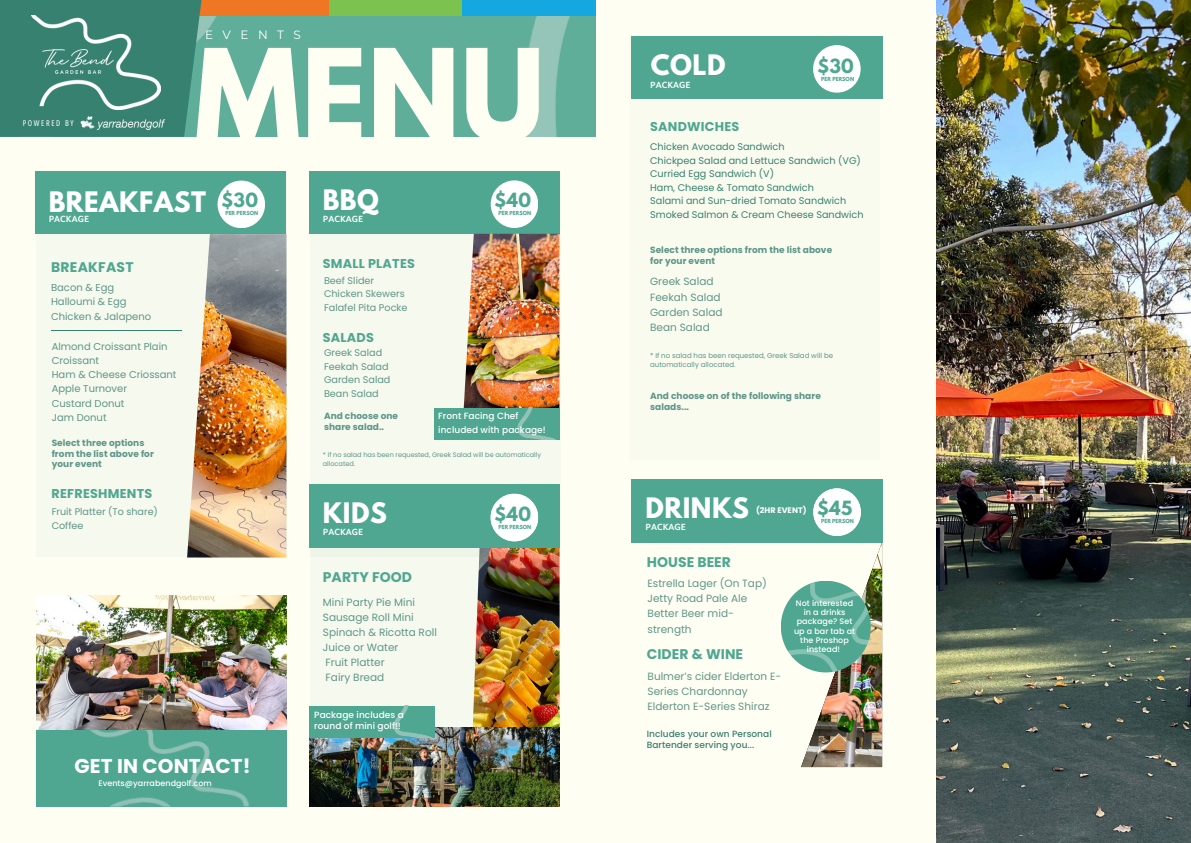
<style>
.page{position:relative;width:1191px;height:843px;background:#fff}
.page>*{position:absolute;margin:0;border:0;box-sizing:border-box;transform-origin:0 0}
.t1{font:700 112.4px "League Spartan";color:#fffef2}
.t2{font:700 25px "League Spartan";letter-spacing:.02em;color:#fff}
.t3{font:700 20px "Poppins";letter-spacing:.005em;color:#fff}
.t4{font:700 17.3px "League Spartan";letter-spacing:.02em;color:#4fa791}
.t5{font:700 14px "Poppins";letter-spacing:.005em;color:#4fa791}
.t6{font:700 13.9px "Poppins";letter-spacing:.02em;color:#4fa791}
.t7{font:700 12.8px "Poppins";letter-spacing:.02em;color:#4fa791}
.t8{font:12px "Montserrat";letter-spacing:.79em;color:#fff}
.t9{font:10.5px/15px "Poppins";color:#5e9689}
.t10{font:10px/14.2px "Poppins";color:#5e9689}
.t11{font:9.6px/13.5px "Poppins";color:#378170}
.t12{font:9.6px/13.5px "Poppins";color:#5e9689}
.t13{font:700 9px/10.5px "Poppins";letter-spacing:.005em;color:#5e9689}
.t14{font:500 9px/13.5px "Poppins";letter-spacing:.005em;color:#fff}
.t15{font:500 9px/10.5px "Poppins";letter-spacing:.005em;color:#378170}
.t16{font:700 9px "Camphor Std";letter-spacing:.005em;color:#fff}
.t17{font:500 8px/9.3px "Poppins";letter-spacing:.005em;color:#fff;text-align:center}
.t18{font:700 8px "Poppins";letter-spacing:.005em;color:#fff}
.t19{font:8px "Open Sans Condensed";letter-spacing:.205em;color:#fff}
.t20{font:7px/9.3px "Poppins";color:#5e9689}
.t21{font:6.5px/9.3px "Poppins";color:#5e9689}
.t22{font:700 5px "League Spartan";letter-spacing:.005em;color:#4fa791}
</style>
<div class="page">
<div style="left:0;top:0;width:1190px;height:842px;background:#fffef2"></div>
<div style="left:36px;top:171px;width:250px;height:385px;background:#f6f9ed"></div>
<div style="left:629px;top:38px;width:250px;height:422px;background:#fafbef"></div>
<img style="left:201px;top:16px;width:394px;height:121px">
<div style="left:182px;top:0;width:147px;height:16px;background:#ef7724"></div>
<svg style="left:0;top:0;width:201px;height:137px"></svg>
<img style="left:31px;top:16px;width:129px;height:94px">
<div style="left:35px;top:171px;width:251px;height:63px;background:#4fa791"></div>
<div style="left:310px;top:171px;width:250px;height:386px;background:#f6f9ed"></div>
<div style="left:310px;top:486px;width:208px;height:320px;background:#f6f9ed"></div>
<div style="left:309px;top:171px;width:251px;height:63px;background:#4fa791"></div>
<div style="left:36px;top:728px;width:250px;height:78px;background:#4fa791"></div>
<img style="left:81px;top:729px;width:169px;height:77px">
<img style="left:187px;top:234px;width:99px;height:323px">
<img style="left:469px;top:547px;width:90px;height:180px">
<img style="left:463px;top:234px;width:96px;height:174px">
<div style="left:329px;top:0;width:133px;height:16px;background:#7bc24e"></div>
<div style="left:462px;top:0;width:133px;height:16px;background:#15a7e0"></div>
<img style="left:94px;top:116px;width:73px;height:15px">
<img style="left:80px;top:114px;width:15px;height:16px">
<div style="left:217px;top:180px;width:48px;height:48px;background:#fff;border-radius:50%"></div>
<div style="left:309px;top:484px;width:250px;height:63px;background:#4fa791"></div>
<div style="left:631px;top:479px;width:251px;height:63px;background:#4fa791"></div>
<div style="left:813px;top:488px;width:47px;height:48px;background:#fff;border-radius:50%"></div>
<div style="left:490px;top:180px;width:48px;height:48px;background:#fff;border-radius:50%"></div>
<div style="left:631px;top:36px;width:251px;height:63px;background:#4fa791"></div>
<div style="left:813px;top:45px;width:47px;height:48px;background:#fff;border-radius:50%"></div>
<div style="left:434px;top:408px;width:125px;height:31px;background:#4fa791"></div>
<img style="left:801px;top:542px;width:81px;height:224px">
<img style="left:780px;top:581px;width:90px;height:91px;border-radius:50%">
<img style="left:309px;top:727px;width:250px;height:79px">
<img style="left:309px;top:705px;width:125px;height:32px">
<img style="left:36px;top:595px;width:250px;height:134px">
<hr style="left:52px;top:330px;width:130px;height:1px;background:#378170">
<div style="left:490px;top:493px;width:48px;height:48px;background:#fff;border-radius:50%"></div>
<img style="left:936px;top:0;width:254px;height:842px">
<p class="t19" style="left:23px;top:118px;width:52px">POWERED BY</p>
<p class="t8" style="left:205px;top:27px;width:97px">EVENTS</p>
<h1 class="t1" style="left:194px;top:7px;width:351px">MENU</h1>
<h2 class="t2" style="left:49px;top:182px;width:159px">BREAKFAST</h2>
<h2 class="t2" style="left:323px;top:180px;width:57px">BBQ</h2>
<h3 class="t4" style="left:221px;top:187px;width:38px">$30</h3>
<h3 class="t4" style="left:494px;top:187px;width:38px">$40</h3>
<p class="t22" style="left:225px;top:209px;width:34px">PER PERSON</p>
<p class="t22" style="left:498px;top:209px;width:34px">PER PERSON</p>
<p class="t16" style="left:49px;top:213px;width:42px">PACKAGE</p>
<p class="t16" style="left:323px;top:213px;width:42px">PACKAGE</p>
<h3 class="t6" style="left:51px;top:259px;width:84px">BREAKFAST</h3>
<p class="t7" style="left:323px;top:256px;width:94px">SMALL PLATES</p>
<p class="t10" style="left:51px;top:280px;width:102px">Bacon &amp; Egg<br>Halloumi &amp; Egg<br>Chicken &amp; Jalapeno</p>
<p class="t12" style="left:324px;top:273px;width:85px">Beef Slider<br>Chicken Skewers<br>Falafel Pita Pocke</p>
<p class="t12" style="left:324px;top:346px;width:68px">Greek Salad<br>Feekah Salad<br>Garden Salad<br>Bean Salad</p>
<p class="t7" style="left:323px;top:330px;width:53px">SALADS</p>
<p class="t10" style="left:52px;top:339px;width:126px">Almond Croissant Plain<br>Croissant<br>Ham &amp; Cheese Criossant<br>Apple Turnover<br>Custard Donut<br>Jam Donut</p>
<p class="t13" style="left:324px;top:410px;width:76px">And choose one share salad..</p>
<p class="t14" style="left:438px;top:409px;width:109px">Front Facing Chef included with package!</p>
<p class="t13" style="left:52px;top:438px;width:104px">Select three options from the list above for your event</p>
<p class="t7" style="left:52px;top:486px;width:102px">REFRESHMENTS</p>
<p class="t12" style="left:52px;top:505px;width:108px">Fruit Platter (To share)<br>Coffee</p>
<h3 class="t3" style="left:74px;top:753px;width:178px">GET IN CONTACT!</h3>
<p class="t17" style="left:98px;top:777px;width:115px">Events@yarrabendgolf.com</p>
<p class="t21" style="left:323px;top:450px;width:220px">* If no salad has been requested, Greek Salad will be automatically allocated.</p>
<h2 class="t2" style="left:323px;top:493px;width:65px">KIDS</h2>
<h3 class="t4" style="left:494px;top:500px;width:38px">$40</h3>
<p class="t16" style="left:323px;top:526px;width:42px">PACKAGE</p>
<p class="t22" style="left:498px;top:522px;width:34px">PER PERSON</p>
<h3 class="t5" style="left:323px;top:569px;width:91px">PARTY FOOD</h3>
<p class="t9" style="left:323px;top:594px;width:115px">Mini Party Pie Mini<br>Sausage Roll Mini<br>Spinach &amp; Ricotta Roll<br>Juice or Water<br>Fruit Platter<br>Fairy Bread</p>
<p class="t14" style="left:314px;top:709px;width:91px;line-height:10.5px">Package includes a round of mini golf!!</p>
<h2 class="t2" style="left:651px;top:45px;width:76px">COLD</h2>
<p class="t16" style="left:650px;top:79px;width:42px">PACKAGE</p>
<p class="t7" style="left:650px;top:119px;width:91px">SANDWICHES</p>
<h3 class="t4" style="left:817px;top:53px;width:38px">$30</h3>
<p class="t22" style="left:821px;top:75px;width:34px">PER PERSON</p>
<p class="t11" style="left:650px;top:140px;width:215px">Chicken Avocado Sandwich<br>Chickpea Salad and Lettuce Sandwich (VG)<br>Curried Egg Sandwich (V)<br>Ham, Cheese &amp; Tomato Sandwich<br>Salami and Sun-dried Tomato Sandwich<br>Smoked Salmon &amp; Cream Cheese Sandwich</p>
<p class="t13" style="left:650px;top:245px;width:183px">Select three options from the list above for your event</p>
<p class="t9" style="left:650px;top:273px;width:74px;line-height:15.4px">Greek Salad<br>Feekah Salad<br>Garden Salad<br>Bean Salad</p>
<p class="t20" style="left:650px;top:350px;width:184px">* If no salad has been requested, Greek Salad will be automatically allocated.</p>
<p class="t13" style="left:650px;top:391px;width:172px">And choose on of the following share salads...</p>
<h2 class="t2" style="left:645px;top:487px;width:105px">DRINKS</h2>
<h3 class="t4" style="left:817px;top:494px;width:36px">$45</h3>
<p class="t16" style="left:645px;top:521px;width:42px">PACKAGE</p>
<p class="t18" style="left:756px;top:506px;width:52px">(2HR EVENT)</p>
<p class="t22" style="left:821px;top:517px;width:34px">PER PERSON</p>
<h3 class="t5" style="left:646px;top:553px;width:86px">HOUSE BEER</h3>
<p class="t9" style="left:647px;top:576px;width:121px">Estrella Lager (On Tap)<br>Jetty Road Pale Ale<br>Better Beer mid&shy;strength</p>
<p class="t9" style="left:647px;top:668px;width:135px">Bulmer’s cider Elderton E-<br>Series Chardonnay<br>Elderton E-Series Shiraz</p>
<h3 class="t5" style="left:646px;top:645px;width:98px">CIDER &amp; WINE</h3>
<p class="t15" style="left:646px;top:728px;width:126px">Includes your own Personal<br>Bartender serving you...</p>
<p class="t17" style="left:794px;top:598px;width:63px">Not interested in a drinks package? Set up a bar tab at the Proshop instead!</p>
</div>
